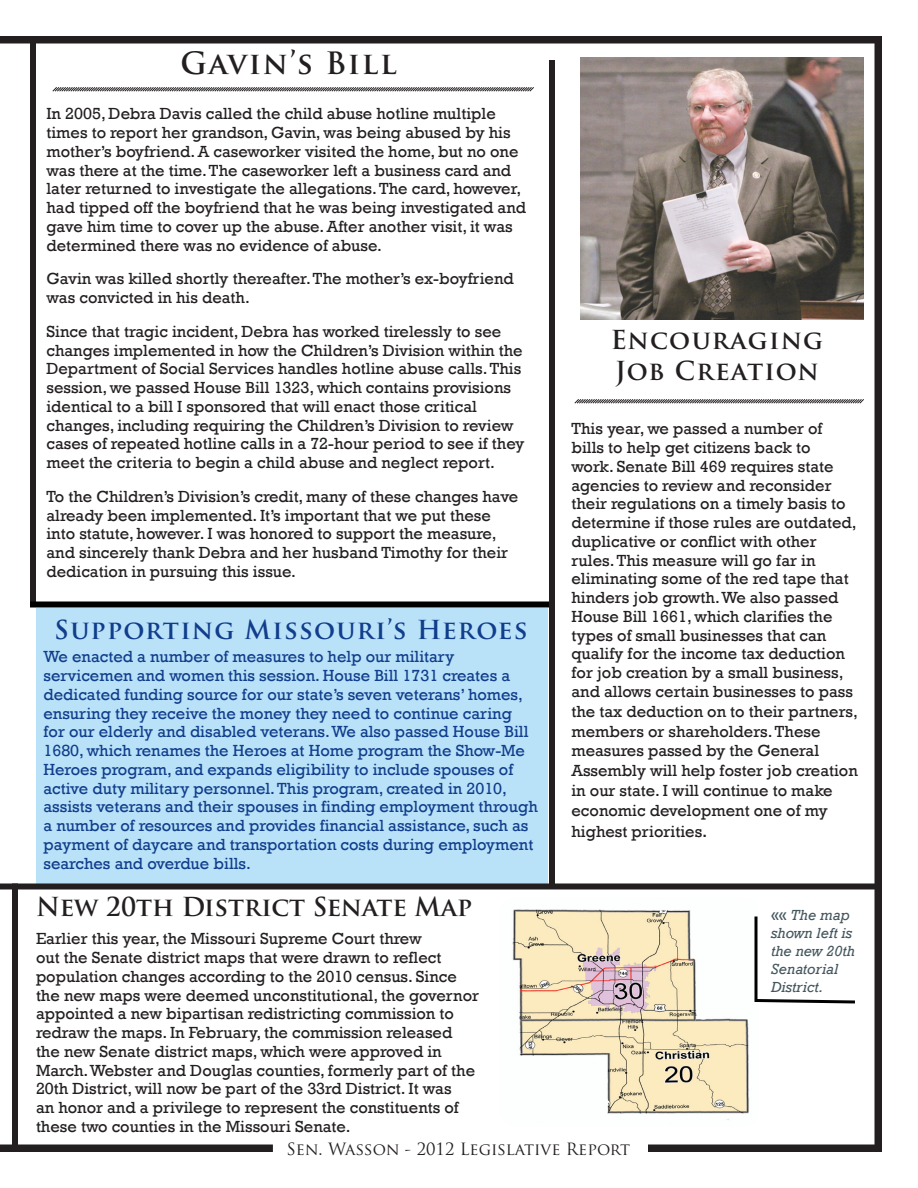
<style>
.page{position:relative;width:918px;height:1188px;background:#fff}
.page>*{position:absolute;margin:0;border:0;box-sizing:border-box;transform-origin:0 0}
.t1{font:700 30px "Trajan Pro";letter-spacing:.06em;color:#231f20}
.t2{font:700 25.5px "Trajan Pro";letter-spacing:.05em;color:#103d8c}
.t3{font:700 25.5px "Trajan Pro";letter-spacing:.005em;color:#231f20}
.t4{font:700 25.5px/30.6px "Trajan Pro";letter-spacing:.05em;color:#231f20}
.t5{font:16.5px/18.8px "Rockwell";color:#231f20}
.t6{font:16.5px/18.8px "Rockwell";color:#103d8c}
.t7{font:16.5px "Trajan Pro";color:#231f20}
.t8{font:italic 15px/18px "Rockwell";color:#45575e}
.s1{font-size:18px}
.s2{font-style:normal;font-size:16.5px}
</style>
<div class="page">
<div style="left:36px;top:608px;width:512px;height:275px;background:#b9e1f7"></div>
<div style="left:0;top:1144px;width:273px;height:8px;background:#231f20"></div>
<div style="left:0;top:36px;width:882px;height:8px;background:#231f20"></div>
<div style="left:874px;top:36px;width:8px;height:1116px;background:#231f20"></div>
<div style="left:648px;top:1144px;width:234px;height:8px;background:#231f20"></div>
<img style="left:580px;top:57px;width:284px;height:263px">
<div style="left:549px;top:60px;width:6px;height:825px;background:#231f20"></div>
<svg style="left:574px;top:399px;width:290px;height:5px"></svg>
<div style="left:0;top:883px;width:882px;height:6px;background:#231f20"></div>
<img style="left:512px;top:909px;width:237px;height:211px">
<div style="left:12px;top:884px;width:6px;height:265px;background:#231f20"></div>
<div style="left:30px;top:42px;width:6px;height:564px;background:#231f20"></div>
<svg style="left:754px;top:916px;width:4px;height:81px"></svg>
<svg style="left:754px;top:997px;width:101px;height:7px"></svg>
<svg style="left:52px;top:87px;width:482px;height:5px;background:#939191"></svg>
<div style="left:30px;top:601px;width:519px;height:7px;background:#000"></div>
<p class="t1" style="left:181px;top:44px;width:218px">Gavin’s Bill</p>
<p class="t5" style="left:46px;top:105px;width:481px">In 2005, Debra Davis called the child abuse hotline multiple times to report her grandson, Gavin, was being abused by his mother’s boyfriend. A caseworker visited the home, but no one was there at the time. The caseworker left a business card and later returned to investigate the allegations. The card, however, had tipped off the boyfriend that he was being investigated and gave him time to cover up the abuse. After another visit, it was determined there was no evidence of abuse.</p>
<p class="t5" style="left:46px;top:270px;width:469px">Gavin was killed shortly thereafter. The mother’s ex-boyfriend was convicted in his death.</p>
<p class="t5" style="left:46px;top:322px;width:479px">Since that tragic incident, Debra has worked tirelessly to see changes implemented in how the Children’s Division within the Department of Social Services handles hotline abuse calls. This session, we passed House Bill 1323, which contains provisions identical to a bill I sponsored that will enact those critical changes, including requiring the Children’s Division to review cases of repeated hotline calls in a 72-hour period to see if they meet the criteria to begin a child abuse and neglect report.</p>
<p class="t5" style="left:46px;top:487px;width:473px">To the Children’s Division’s credit, many of these changes have already been implemented. It’s important that we put these into statute, however. I was honored to support the measure, and sincerely thank Debra and her husband Timothy for their dedication in pursuing this issue.</p>
<p class="t2" style="left:54px;top:614px;width:475px">Supporting Missouri’s Heroes</p>
<p class="t6" style="left:44px;top:648px;width:496px">We enacted a number of measures to help our military servicemen and women this session. House Bill 1731 creates a dedicated funding source for our state’s seven veterans’ homes, ensuring they receive the money they need to continue caring<br>for our elderly and disabled veterans. We also passed House Bill 1680, which renames the Heroes at Home program the Show-Me Heroes program, and expands eligibility to include spouses of active duty military personnel. This program, created in 2010, assists veterans and their spouses in finding employment through a number of resources and provides financial assistance, such as payment of daycare and transportation costs during employment searches and overdue bills.</p>
<p class="t3" style="left:36px;top:891px;width:437px">New 20th District Senate Map</p>
<p class="t5" style="left:36px;top:930px;width:445px">Earlier this year, the Missouri Supreme Court threw<br>out the Senate district maps that were drawn to reflect population changes according to the 2010 census. Since the new maps were deemed unconstitutional, the governor appointed a new bipartisan redistricting commission to redraw the maps. In February, the commission released the new Senate district maps, which were approved in March. Webster and Douglas counties, formerly part of the 20th District, will now be part of the 33rd District. It was<br>an honor and a privilege to represent the constituents of these two counties in the Missouri Senate.</p>
<p class="t4" style="left:611px;top:325px;width:214px">Encouraging<br>Job Creation</p>
<p class="t5" style="left:572px;top:420px;width:288px">This year, we passed a number of bills to help get citizens back to<br>work. Senate Bill 469 requires state agencies to review and reconsider their regulations on a timely basis to determine if those rules are outdated, duplicative or conflict with other rules. This measure will go far in eliminating some of the red tape that hinders job growth. We also passed House Bill 1661, which clarifies the types of small businesses that can qualify for the income tax deduction for job creation by a small business, and allows certain businesses to pass the tax deduction on to their partners, members or shareholders. These measures passed by the General Assembly will help foster job creation in our state. I will continue to make economic development one of my</p>
<p class="t5" style="left:572px;top:823px;width:138px">highest priorities<span class="s1">.</span></p>
<p class="t8" style="left:771px;top:907px;width:86px"><span class="s2">««</span> The map shown left is the new 20th<br>Senatorial<br>District.</p>
<p class="t7" style="left:286px;top:1138px;width:345px">Sen. Wasson - 2012 Legislative Report</p>
</div>
